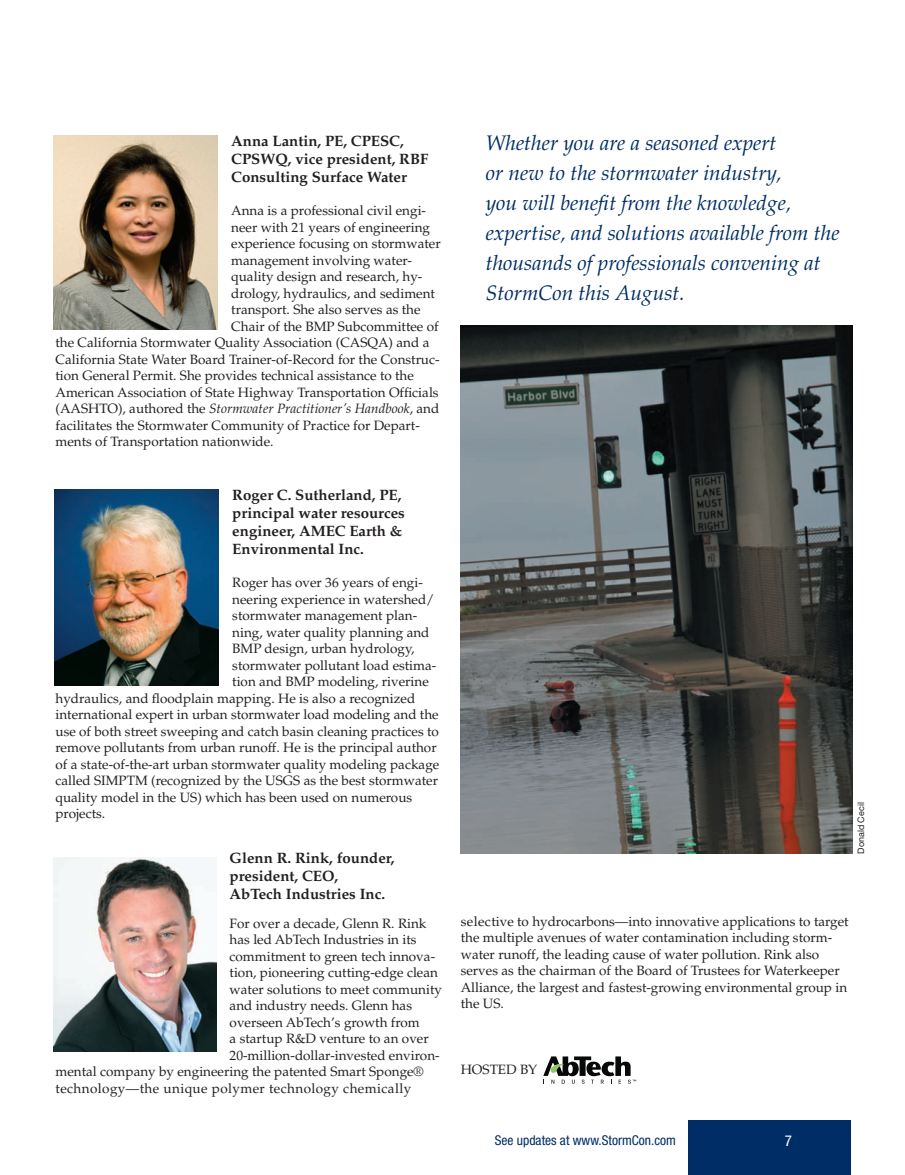
<style>
.page{position:relative;width:905px;height:1175px;background:#fff}
.page>*{position:absolute;margin:0;border:0;box-sizing:border-box;transform-origin:0 0}
.t1{font:italic 21px/30px "Palatino";color:#002d65}
.t2{font:700 15px/18px "Palatino";color:#231f20}
.t3{font:condensed 15px "Helvetica Neue";color:#fff}
.t4{font:13.5px/16.5px "Palatino";color:#231f20}
.t5{font:italic 13.5px "Palatino";color:#231f20}
.t6{font:13.5px "Palatino";letter-spacing:.03em;color:#231f20}
.t7{font:condensed 13.5px "Helvetica Neue";color:#002d65}
.t8{font:9px "Helvetica Neue";color:#231f20}
.s1{font-style:normal}
</style>
<div class="page">
<div style="left:688px;top:1120px;width:162px;height:54px;background:#002d65"></div>
<img style="left:54px;top:489px;width:165px;height:196px">
<img style="left:54px;top:135px;width:164px;height:195px">
<img style="left:54px;top:857px;width:162px;height:194px">
<svg style="left:543px;top:1056px;width:93px;height:27px"></svg>
<img style="left:460px;top:326px;width:392px;height:528px">
<p class="t2" style="left:231px;top:132px;width:199px">Anna Lantin, PE, CPESC,<br>CPSWQ, vice president, RBF<br>Consulting Surface Water</p>
<p class="t4" style="left:231px;top:202px;width:196px">Anna is a professional civil engi-</p>
<p class="t4" style="left:231px;top:219px;width:200px">neer with 21 years of engineering</p>
<p class="t4" style="left:231px;top:235px;width:211px">experience focusing on stormwater</p>
<p class="t4" style="left:231px;top:252px;width:182px">management involving water-</p>
<p class="t4" style="left:231px;top:268px;width:192px">quality design and research, hy-</p>
<p class="t4" style="left:231px;top:285px;width:205px">drology, hydraulics, and sediment</p>
<p class="t4" style="left:231px;top:301px;width:191px">transport. She also serves as the</p>
<p class="t4" style="left:231px;top:318px;width:209px">Chair of the BMP Subcommittee of</p>
<p class="t4" style="left:56px;top:334px;width:375px">the California Stormwater Quality Association (CASQA) and a</p>
<p class="t4" style="left:56px;top:351px;width:385px">California State Water Board Trainer-of-Record for the Construc-</p>
<p class="t4" style="left:56px;top:367px;width:360px">tion General Permit. She provides technical assistance to the</p>
<p class="t4" style="left:56px;top:384px;width:384px">American Association of State Highway Transportation Officials</p>
<p class="t5" style="left:56px;top:401px;width:385px"><span class="s1">(AASHTO), authored the</span> Stormwater Practitioner’s Handbook<span class="s1">, and</span></p>
<p class="t4" style="left:56px;top:417px;width:366px">facilitates the Stormwater Community of Practice for Depart-</p>
<p class="t4" style="left:56px;top:433px;width:220px">ments of Transportation nationwide.</p>
<p class="t2" style="left:232px;top:486px;width:174px">Roger C. Sutherland, PE, principal water resources engineer, AMEC Earth &amp;<br>Environmental Inc.</p>
<p class="t4" style="left:232px;top:574px;width:192px">Roger has over 36 years of engi-</p>
<p class="t4" style="left:232px;top:591px;width:204px">neering experience in watershed/</p>
<p class="t4" style="left:232px;top:607px;width:186px">stormwater management plan-</p>
<p class="t4" style="left:232px;top:624px;width:199px">ning, water quality planning and</p>
<p class="t4" style="left:232px;top:640px;width:183px">BMP design, urban hydrology,</p>
<p class="t4" style="left:232px;top:657px;width:205px">stormwater pollutant load estima-</p>
<p class="t4" style="left:232px;top:673px;width:198px">tion and BMP modeling, riverine</p>
<p class="t4" style="left:55px;top:690px;width:361px">hydraulics, and floodplain mapping. He is also a recognized</p>
<p class="t4" style="left:55px;top:706px;width:384px">international expert in urban stormwater load modeling and the</p>
<p class="t4" style="left:55px;top:723px;width:385px">use of both street sweeping and catch basin cleaning practices to</p>
<p class="t4" style="left:55px;top:739px;width:382px">remove pollutants from urban runoff. He is the principal author</p>
<p class="t4" style="left:55px;top:756px;width:385px">of a state-of-the-art urban stormwater quality modeling package</p>
<p class="t4" style="left:55px;top:772px;width:384px">called SIMPTM (recognized by the USGS as the best stormwater</p>
<p class="t4" style="left:55px;top:789px;width:358px">quality model in the US) which has been used on numerous</p>
<p class="t4" style="left:55px;top:805px;width:51px">projects.</p>
<p class="t2" style="left:230px;top:849px;width:166px">Glenn R. Rink, founder, president, CEO,<br>AbTech Industries Inc.</p>
<p class="t4" style="left:230px;top:915px;width:198px">For over a decade, Glenn R. Rink</p>
<p class="t4" style="left:230px;top:931px;width:188px">has led AbTech Industries in its</p>
<p class="t4" style="left:230px;top:948px;width:207px">commitment to green tech innova-</p>
<p class="t4" style="left:230px;top:964px;width:210px">tion, pioneering cutting-edge clean</p>
<p class="t4" style="left:230px;top:981px;width:214px">water solutions to meet community</p>
<p class="t4" style="left:230px;top:997px;width:184px">and industry needs. Glenn has</p>
<p class="t4" style="left:230px;top:1014px;width:192px">overseen AbTech’s growth from</p>
<p class="t4" style="left:230px;top:1030px;width:201px">a startup R&amp;D venture to an over</p>
<p class="t4" style="left:230px;top:1047px;width:211px">20-million-dollar-invested environ-</p>
<p class="t4" style="left:55px;top:1063px;width:370px">mental company by engineering the patented Smart Sponge®</p>
<p class="t6" style="left:55px;top:1080px;width:357px">technology—the unique polymer technology chemically</p>
<h1 class="t1" style="left:486px;top:128px;width:355px">Whether you are a seasoned expert<br>or new to the stormwater industry,<br>you will benefit from the knowledge, expertise, and solutions available from the thousands of professionals convening at StormCon this August.</h1>
<p class="t8" style="left:855px;top:853px;width:53px;rotate:-90deg">Donald Cecil</p>
<p class="t4" style="left:460px;top:913px;width:389px">selective to hydrocarbons—into innovative applications to target the multiple avenues of water contamination including storm&shy;water runoff, the leading cause of water pollution. Rink also serves as the chairman of the Board of Trustees for Waterkeeper Alliance, the largest and fastest-growing environmental group in the US.</p>
<p class="t4" style="left:460px;top:1061px;width:78px">HOSTED BY</p>
<p class="t7" style="left:495px;top:1132px;width:182px">See updates at www.StormCon.com</p>
<p class="t3" style="left:784px;top:1132px;width:9px">7</p>
</div>
